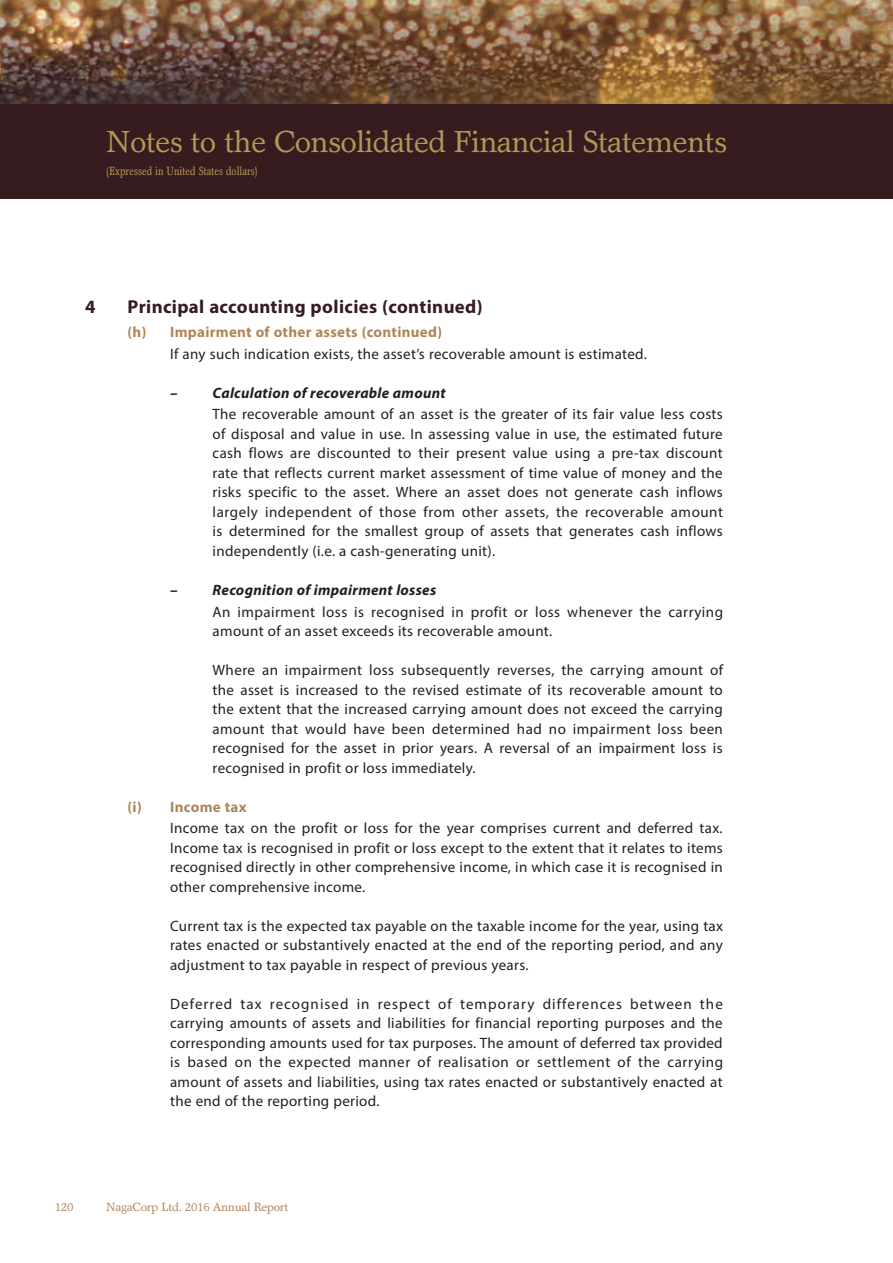
<style>
.page{position:relative;width:893px;height:1263px;background:#fff}
.page>*{position:absolute;margin:0;border:0;box-sizing:border-box;transform-origin:0 0}
.t1{font:30.75px "Garth Graphic Std";letter-spacing:-.025em;color:#b39758}
.t2{font:700 18.75px "Myriad Pro";letter-spacing:.02em;color:#361b1f}
.t3{font:15px/19.5px "Myriad Pro";letter-spacing:.02em;color:#231f20;text-align:justify}
.t4{font:italic 700 15px "Myriad Pro";letter-spacing:.02em;color:#231f20}
.t5{font:700 15px "Myriad Pro";letter-spacing:.02em;color:#b08559}
.t6{font:condensed 12px "Garth Graphic Std";color:#b39758}
.t7{font:12px "Garth Graphic Std";letter-spacing:-.025em;color:#b08559}
</style>
<div class="page">
<div style="left:0;top:104px;width:893px;height:95px;background:#361b1f"></div>
<img style="left:0;top:0;width:893px;height:104px">
<h1 class="t1" style="left:106px;top:123px;width:622px">Notes to the Consolidated Financial Statements</h1>
<p class="t6" style="left:106px;top:164px;width:153px">(Expressed in United States dollars)</p>
<p class="t2" style="left:85px;top:295px;width:12px">4</p>
<p class="t2" style="left:128px;top:295px;width:357px">Principal accounting policies (continued)</p>
<p class="t5" style="left:128px;top:322px;width:316px">(h) Impairment of other assets (continued)</p>
<p class="t3" style="left:170px;top:344px;width:478px">If any such indication exists, the asset’s recoverable amount is estimated.</p>
<p class="t4" style="left:170px;top:383px;width:277px">– Calculation of recoverable amount</p>
<p class="t3" style="left:213px;top:404px;width:512px">The recoverable amount of an asset is the greater of its fair value less costs of disposal and value in use. In assessing value in use, the estimated future cash flows are discounted to their present value using a pre-tax discount rate that reflects current market assessment of time value of money and the risks specific to the asset. Where an asset does not generate cash inflows largely independent of those from other assets, the recoverable amount is determined for the smallest group of assets that generates cash inflows independently (i.e. a cash-generating unit).</p>
<p class="t4" style="left:170px;top:580px;width:268px">– Recognition of impairment losses</p>
<p class="t3" style="left:213px;top:601px;width:512px">An impairment loss is recognised in profit or loss whenever the carrying amount of an asset exceeds its recoverable amount.</p>
<p class="t3" style="left:213px;top:660px;width:512px">Where an impairment loss subsequently reverses, the carrying amount of the asset is increased to the revised estimate of its recoverable amount to the extent that the increased carrying amount does not exceed the carrying amount that would have been determined had no impairment loss been recognised for the asset in prior years. A reversal of an impairment loss is recognised in profit or loss immediately.</p>
<p class="t5" style="left:128px;top:797px;width:120px">(i) Income tax</p>
<p class="t3" style="left:170px;top:818px;width:554px">Income tax on the profit or loss for the year comprises current and deferred tax.<br>Income tax is recognised in profit or loss except to the extent that it relates to items recognised directly in other comprehensive income, in which case it is recognised in other comprehensive income.</p>
<p class="t3" style="left:170px;top:916px;width:554px">Current tax is the expected tax payable on the taxable income for the year, using tax rates enacted or substantively enacted at the end of the reporting period, and any adjustment to tax payable in respect of previous years.</p>
<p class="t3" style="left:170px;top:994px;width:555px">Deferred tax recognised in respect of temporary differences between the carrying amounts of assets and liabilities for financial reporting purposes and the corresponding amounts used for tax purposes. The amount of deferred tax provided is based on the expected manner of realisation or settlement of the carrying amount of assets and liabilities, using tax rates enacted or substantively enacted at the end of the reporting period.</p>
<p class="t7" style="left:55px;top:1200px;width:20px">120</p>
<p class="t7" style="left:106px;top:1200px;width:184px">NagaCorp Ltd. 2016 Annual Report</p>
</div>
